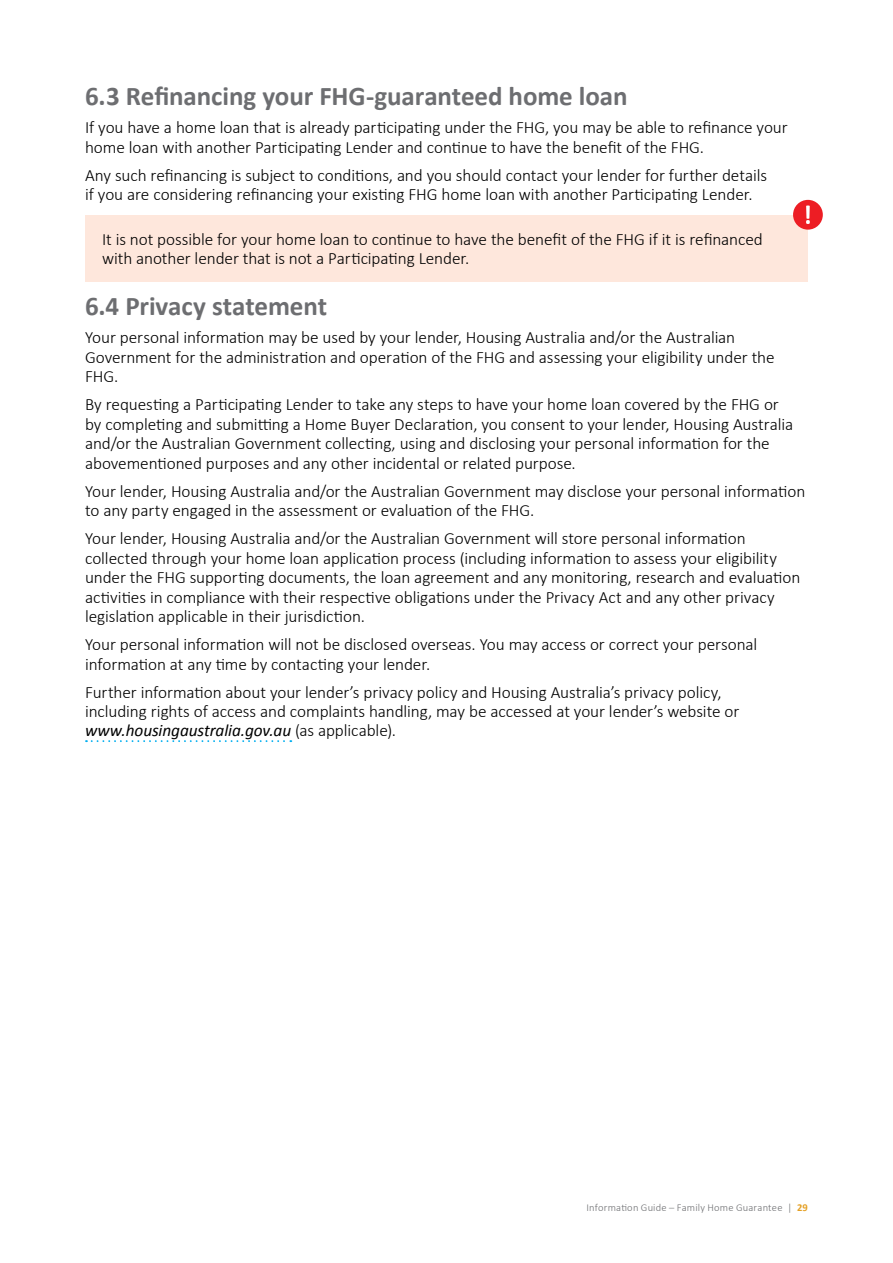
<style>
.page{position:relative;width:893px;height:1263px;background:#fff}
.page>*{position:absolute;margin:0;border:0;box-sizing:border-box;transform-origin:0 0}
.t1{font:700 27px "Calibri";letter-spacing:-.005em;color:#6d6e71}
.t2{font:300 17.25px/19.5px "Calibri";letter-spacing:-.005em;color:#000}
.t3{font:300 10.5px "Calibri";letter-spacing:.015em;color:#6d6e71}
.s1{font-weight:400;font-style:italic}
.s2{font-weight:700;color:#e4a024}
</style>
<div class="page">
<svg style="left:86px;top:740px;width:205px;height:2px"></svg>
<div style="left:85px;top:215px;width:723px;height:66px;background:#fee7dc"></div>
<div style="left:793px;top:200px;width:30px;height:30px;background:#ed1d24;border-radius:50%"></div>
<svg style="left:806px;top:206px;width:4px;height:18px"></svg>
<h1 class="t1" style="left:85px;top:77px;width:544px">6.3 Refinancing your FHG-guaranteed home loan</h1>
<p class="t2" style="left:85px;top:118px;width:704px">If you have a home loan that is already participating under the FHG, you may be able to refinance your home loan with another Participating Lender and continue to have the benefit of the FHG.</p>
<p class="t2" style="left:85px;top:165px;width:683px">Any such refinancing is subject to conditions, and you should contact your lender for further details if you are considering refinancing your existing FHG home loan with another Participating Lender.</p>
<p class="t2" style="left:102px;top:229px;width:662px">It is not possible for your home loan to continue to have the benefit of the FHG if it is refinanced with another lender that is not a Participating Lender.</p>
<h1 class="t1" style="left:85px;top:287px;width:244px">6.4 Privacy statement</h1>
<p class="t2" style="left:85px;top:327px;width:691px">Your personal information may be used by your lender, Housing Australia and/or the Australian<br>Government for the administration and operation of the FHG and assessing your eligibility under the<br>FHG.</p>
<p class="t2" style="left:85px;top:394px;width:710px">By requesting a Participating Lender to take any steps to have your home loan covered by the FHG or by completing and submitting a Home Buyer Declaration, you consent to your lender, Housing Australia and/or the Australian Government collecting, using and disclosing your personal information for the abovementioned purposes and any other incidental or related purpose.</p>
<p class="t2" style="left:85px;top:481px;width:722px">Your lender, Housing Australia and/or the Australian Government may disclose your personal information to any party engaged in the assessment or evaluation of the FHG.</p>
<p class="t2" style="left:85px;top:528px;width:717px">Your lender, Housing Australia and/or the Australian Government will store personal information collected through your home loan application process (including information to assess your eligibility under the FHG supporting documents, the loan agreement and any monitoring, research and evaluation activities in compliance with their respective obligations under the Privacy Act and any other privacy legislation applicable in their jurisdiction.</p>
<p class="t2" style="left:85px;top:634px;width:674px">Your personal information will not be disclosed overseas. You may access or correct your personal information at any time by contacting your lender.</p>
<p class="t2" style="left:85px;top:682px;width:656px">Further information about your lender’s privacy policy and Housing Australia’s privacy policy, including rights of access and complaints handling, may be accessed at your lender’s website or <span class="s1">www.housingaustralia.gov.au</span> (as applicable).</p>
<p class="t3" style="left:586px;top:1201px;width:223px">Information Guide – Family Home Guarantee | <span class="s2">29</span></p>
</div>
